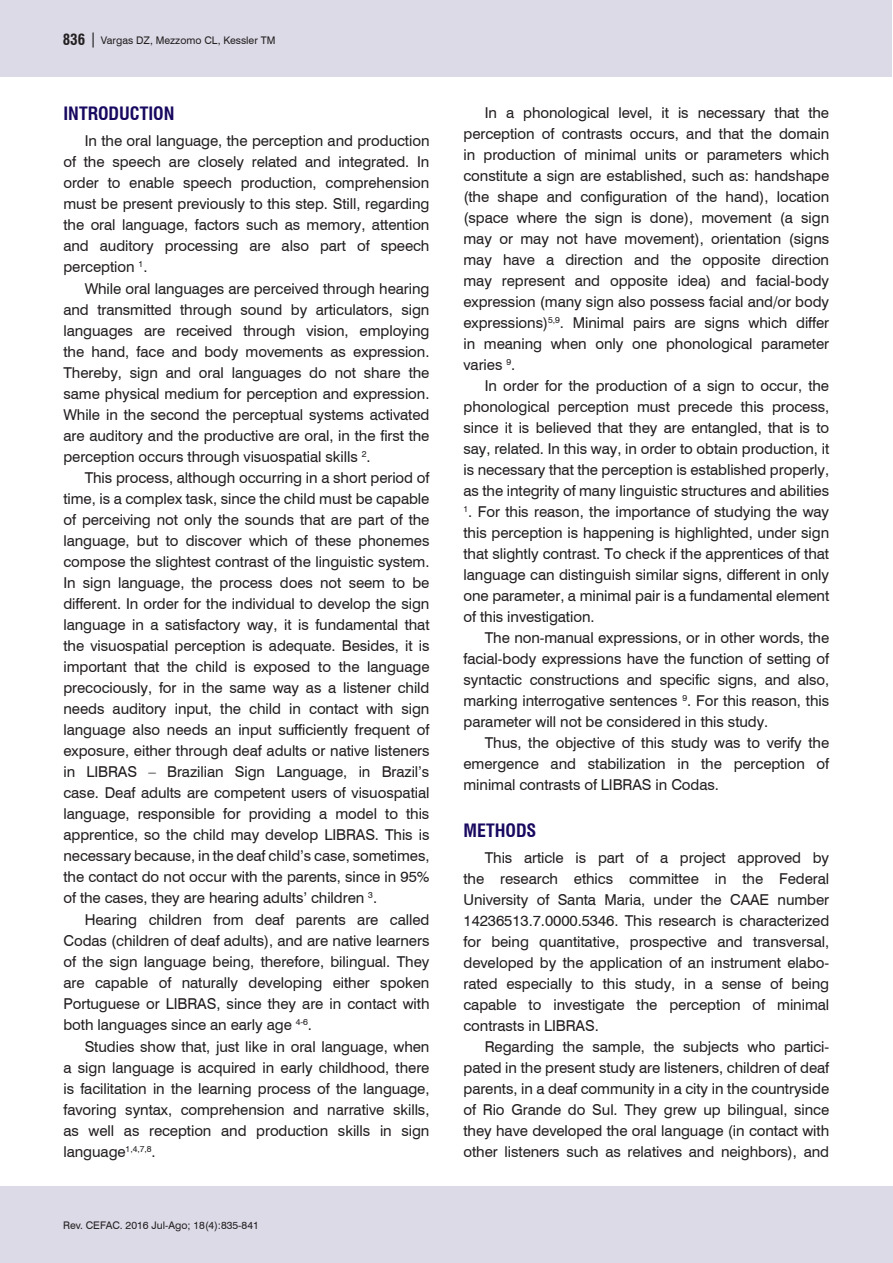
<style>
.page{position:relative;width:893px;height:1263px;background:#fff}
.page>*{position:absolute;margin:0;border:0;box-sizing:border-box;transform-origin:0 0}
.Nivel_1{font:700 condensed 18px "Swiss 721 BT";color:#18085f}
.Corpo_do_texto_INGL{font:15px/21px "Swiss 721 BT";letter-spacing:-.005em;color:#231f20;text-align:justify}
.Legenda_b_esquerdo{font:10.5px "Swiss 721 BT";color:#231f20}
.Cabeço_autor_esquer{font:10.5px "Swiss 721 BT";color:#231f20}
.s1{font-weight:700;font-stretch:condensed;font-size:15px}
.s2{font-size:15px}
</style>
<div class="page">
<div style="left:0;top:1186px;width:892px;height:77px;background:#dcdae7"></div>
<div style="left:0;top:0;width:892px;height:77px;background:#dcdae7"></div>
<p class="Cabeço_autor_esquer" style="left:63px;top:33px;width:214px"><span class="s1">836</span> <span class="s2">|</span> Vargas DZ, Mezzomo CL, Kessler TM</p>
<p class="Nivel_1" style="left:63px;top:103px;width:113px">INTRODUCTION</p>
<p class="Corpo_do_texto_INGL" style="left:63px;top:129px;width:368px;text-indent:21px">In the oral language, the perception and production of the speech are closely related and integrated. In order to enable speech production, comprehension must be present previously to this step. Still, regarding the oral language, factors such as memory, attention and auditory processing are also part of speech perception <sup>1</sup>.</p>
<p class="Corpo_do_texto_INGL" style="left:63px;top:277px;width:368px;text-indent:21px">While oral languages are perceived through hearing and transmitted through sound by articulators, sign languages are received through vision, employing the hand, face and body movements as expression.<br>Thereby, sign and oral languages do not share the same physical medium for perception and expression.<br>While in the second the perceptual systems activated are auditory and the productive are oral, in the first the perception occurs through visuospatial skills <sup>2</sup>.</p>
<p class="Corpo_do_texto_INGL" style="left:63px;top:467px;width:368px;text-indent:21px">This process, although occurring in a short period of time, is a complex task, since the child must be capable of perceiving not only the sounds that are part of the language, but to discover which of these phonemes compose the slightest contrast of the linguistic system.<br>In sign language, the process does not seem to be different. In order for the individual to develop the sign language in a satisfactory way, it is fundamental that the visuospatial perception is adequate. Besides, it is important that the child is exposed to the language precociously, for in the same way as a listener child needs auditory input, the child in contact with sign language also needs an input sufficiently frequent of exposure, either through deaf adults or native listeners in LIBRAS – Brazilian Sign Language, in Brazil’s case. Deaf adults are competent users of visuospatial language, responsible for providing a model to this apprentice, so the child may develop LIBRAS. This is necessary because, in the deaf child’s case, sometimes, the contact do not occur with the parents, since in 95% of the cases, they are hearing adults’ children <sup>3</sup>.</p>
<p class="Corpo_do_texto_INGL" style="left:63px;top:908px;width:368px;text-indent:21px">Hearing children from deaf parents are called Codas (children of deaf adults), and are native learners of the sign language being, therefore, bilingual. They are capable of naturally developing either spoken Portuguese or LIBRAS, since they are in contact with both languages since an early age <sup>4-6</sup>.</p>
<p class="Corpo_do_texto_INGL" style="left:63px;top:1035px;width:368px;text-indent:21px">Studies show that, just like in oral language, when a sign language is acquired in early childhood, there is facilitation in the learning process of the language, favoring syntax, comprehension and narrative skills, as well as reception and production skills in sign language<sup>1,4,7,8</sup>.</p>
<p class="Legenda_b_esquerdo" style="left:63px;top:1218px;width:197px">Rev. CEFAC. 2016 Jul-Ago; 18(4):835-841</p>
<p class="Corpo_do_texto_INGL" style="left:463px;top:101px;width:367px;text-indent:21px">In a phonological level, it is necessary that the perception of contrasts occurs, and that the domain in production of minimal units or parameters which constitute a sign are established, such as: handshape (the shape and configuration of the hand), location (space where the sign is done), movement (a sign may or may not have movement), orientation (signs may have a direction and the opposite direction may represent and opposite idea) and facial-body expression (many sign also possess facial and/or body expressions)<sup>5,9</sup>. Minimal pairs are signs which differ in meaning when only one phonological parameter varies <sup>9</sup>.</p>
<p class="Corpo_do_texto_INGL" style="left:463px;top:374px;width:367px;text-indent:21px">In order for the production of a sign to occur, the phonological perception must precede this process, since it is believed that they are entangled, that is to say, related. In this way, in order to obtain production, it is necessary that the perception is established properly, as the integrity of many linguistic structures and abilities</p>
<p class="Corpo_do_texto_INGL" style="left:463px;top:500px;width:367px"><sup>1</sup>. For this reason, the importance of studying the way this perception is happening is highlighted, under sign that slightly contrast. To check if the apprentices of that language can distinguish similar signs, different in only one parameter, a minimal pair is a fundamental element of this investigation.</p>
<p class="Corpo_do_texto_INGL" style="left:463px;top:626px;width:367px;text-indent:21px">The non-manual expressions, or in other words, the facial-body expressions have the function of setting of syntactic constructions and specific signs, and also, marking interrogative sentences <sup>9</sup>. For this reason, this parameter will not be considered in this study.</p>
<p class="Corpo_do_texto_INGL" style="left:463px;top:732px;width:367px;text-indent:21px">Thus, the objective of this study was to verify the emergence and stabilization in the perception of minimal contrasts of LIBRAS in Codas.</p>
<p class="Nivel_1" style="left:463px;top:820px;width:74px">METHODS</p>
<p class="Corpo_do_texto_INGL" style="left:463px;top:846px;width:367px;text-indent:21px">This article is part of a project approved by the research ethics committee in the Federal University of Santa Maria, under the CAAE number 14236513.7.0000.5346. This research is characterized for being quantitative, prospective and transversal, developed by the application of an instrument elabo&shy;rated especially to this study, in a sense of being capable to investigate the perception of minimal contrasts in LIBRAS.</p>
<p class="Corpo_do_texto_INGL" style="left:463px;top:1035px;width:367px;text-indent:21px">Regarding the sample, the subjects who partici&shy;pated in the present study are listeners, children of deaf parents, in a deaf community in a city in the countryside of Rio Grande do Sul. They grew up bilingual, since they have developed the oral language (in contact with other listeners such as relatives and neighbors), and</p>
</div>
